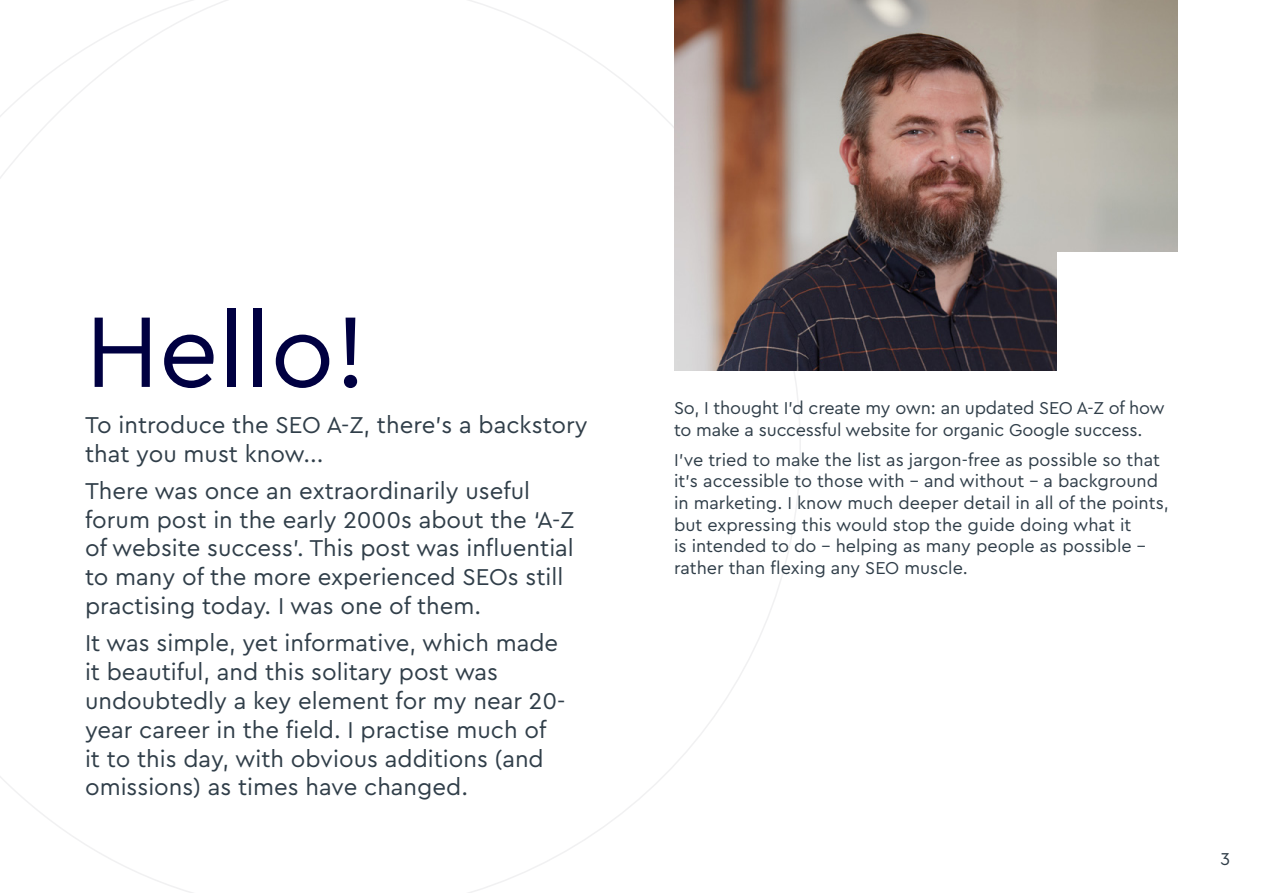
<style>
.page{position:relative;width:1263px;height:893px;background:#fff}
.page>*{position:absolute;margin:0;border:0;box-sizing:border-box;transform-origin:0 0}
.t1{font:105px "Cera Pro";color:#000041}
.t2{font:24px/28.8px "Cera Pro";color:#303e49}
.t3{font:18px/21.6px "Cera Pro";color:#303e49}
</style>
<div class="page">
<img style="left:674px;top:0;width:504px;height:370px">
<div style="left:1057px;top:252px;width:121px;height:120px;background:#fff"></div>
<h1 class="t1" style="left:85px;top:282px;width:283px">Hello!</h1>
<p class="t2" style="left:85px;top:409px;width:504px">To introduce the SEO A-Z, there’s a backstory that you must know...</p>
<p class="t2" style="left:85px;top:475px;width:491px">There was once an extraordinarily useful forum post in the early 2000s about the ‘A-Z of website success’. This post was influential to many of the more experienced SEOs still practising today. I was one of them.</p>
<p class="t2" style="left:85px;top:628px;width:482px">It was simple, yet informative, which made it beautiful, and this solitary post was undoubtedly a key element for my near 20- year career in the field. I practise much of it to this day, with obvious additions (and omissions) as times have changed.</p>
<p class="t3" style="left:674px;top:396px;width:492px">So, I thought I’d create my own: an updated SEO A-Z of how to make a successful website for organic Google success.</p>
<p class="t3" style="left:674px;top:448px;width:496px">I’ve tried to make the list as jargon-free as possible so that it’s accessible to those with - and without - a background in marketing. I know much deeper detail in all of the points, but expressing this would stop the guide doing what it<br>is intended to do - helping as many people as possible - rather than flexing any SEO muscle.</p>
<p class="t3" style="left:1220px;top:847px;width:11px">3</p>
</div>
